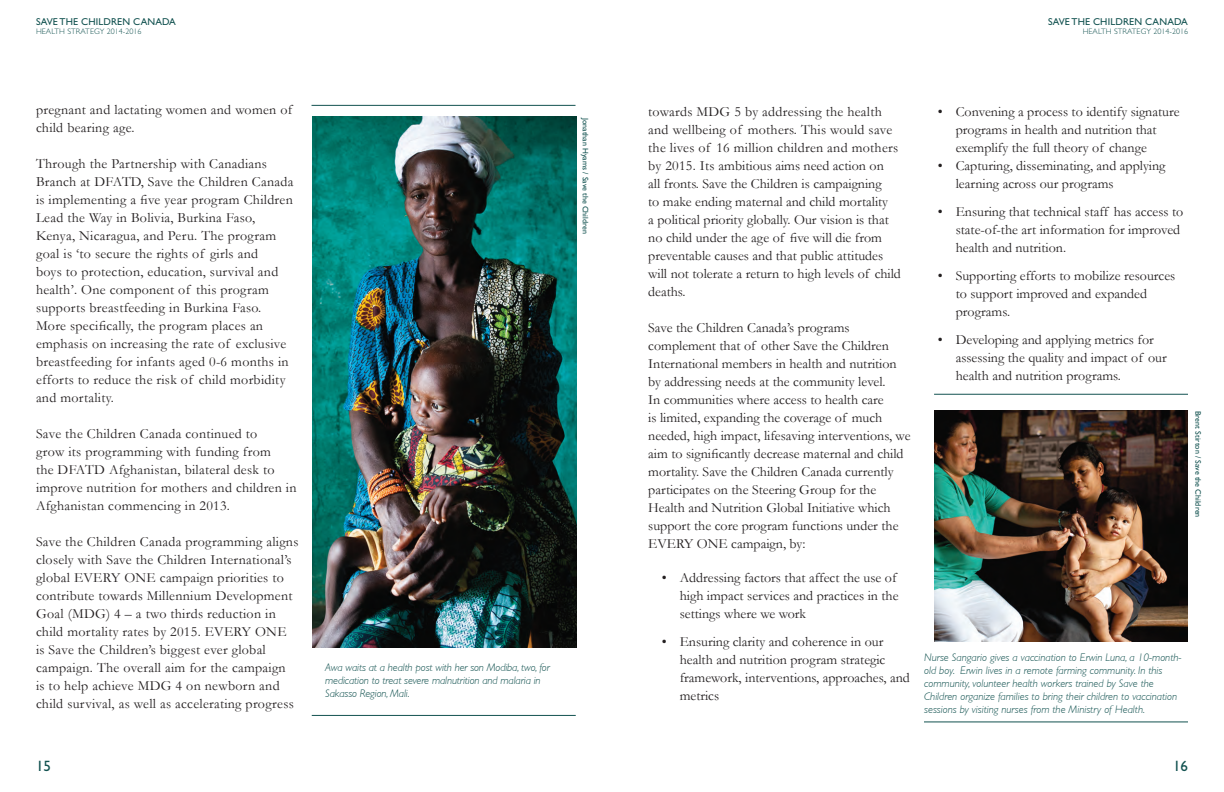
<style>
.page{position:relative;width:1224px;height:792px;background:#fff}
.page>*{position:absolute;margin:0;border:0;box-sizing:border-box;transform-origin:0 0}
.t1{font:15px "Gill Sans";color:#125250}
.t2{font:14px/18px "Garamond";color:#231f20}
.t3{font:14px/18px "Garamond";letter-spacing:.02em;color:#231f20}
.t4{font:italic 300 11px/13.2px "Gill Sans";color:#125250}
.t5{font:10px "Gill Sans";letter-spacing:.015em;color:#125250}
.t6{font:8px "Gill Sans";color:#125250}
.t7{font:300 8px "Gill Sans";letter-spacing:.015em;color:#125250}
</style>
<div class="page">
<hr style="left:312px;top:105px;width:264px;height:1px;background:#125250">
<img style="left:312px;top:117px;width:264px;height:531px">
<img style="left:934px;top:411px;width:254px;height:230px">
<hr style="left:934px;top:394px;width:254px;height:1px;background:#125250">
<hr style="left:924px;top:722px;width:264px;height:1px;background:#125250">
<hr style="left:312px;top:715px;width:264px;height:1px;background:#125250">
<p class="t5" style="left:36px;top:15px;width:141px">SAVE THE CHILDREN CANADA</p>
<p class="t7" style="left:36px;top:27px;width:107px">HEALTH STRATEGY 2014-2016</p>
<p class="t3" style="left:36px;top:101px;width:258px">pregnant and lactating women and women of child bearing age.</p>
<p class="t3" style="left:36px;top:155px;width:259px">Through the Partnership with Canadians Branch at DFATD, Save the Children Canada is implementing a five year program Children Lead the Way in Bolivia, Burkina Faso, Kenya, Nicaragua, and Peru. The program goal is ‘to secure the rights of girls and<br>boys to protection, education, survival and health’. One component of this program supports breastfeeding in Burkina Faso.<br>More specifically, the program places an emphasis on increasing the rate of exclusive breastfeeding for infants aged 0-6 months in efforts to reduce the risk of child morbidity and mortality.</p>
<p class="t3" style="left:36px;top:425px;width:262px">Save the Children Canada continued to<br>grow its programming with funding from<br>the DFATD Afghanistan, bilateral desk to improve nutrition for mothers and children in Afghanistan commencing in 2013.</p>
<p class="t3" style="left:36px;top:533px;width:264px">Save the Children Canada programming aligns closely with Save the Children International’s global EVERY ONE campaign priorities to contribute towards Millennium Development Goal (MDG) 4 – a two thirds reduction in child mortality rates by 2015. EVERY ONE is Save the Children’s biggest ever global campaign. The overall aim for the campaign<br>is to help achieve MDG 4 on newborn and child survival, as well as accelerating progress</p>
<p class="t4" style="left:325px;top:661px;width:226px">Awa waits at a health post with her son Modiba, two, for medication to treat severe malnutrition and malaria in<br>Sakasso Region, Mali.</p>
<p class="t6" style="left:590px;top:118px;width:117px;rotate:90deg">Jonathan Hyams / Save the Children</p>
<p class="t5" style="left:1048px;top:15px;width:141px">SAVE THE CHILDREN CANADA</p>
<p class="t7" style="left:1083px;top:27px;width:107px">HEALTH STRATEGY 2014-2016</p>
<p class="t2" style="left:648px;top:102px;width:254px">towards MDG 5 by addressing the health and wellbeing of mothers. This would save the lives of 16 million children and mothers by 2015. Its ambitious aims need action on<br>all fronts. Save the Children is campaigning<br>to make ending maternal and child mortality<br>a political priority globally. Our vision is that no child under the age of five will die from preventable causes and that public attitudes will not tolerate a return to high levels of child deaths.</p>
<p class="t2" style="left:648px;top:318px;width:264px">Save the Children Canada’s programs complement that of other Save the Children International members in health and nutrition by addressing needs at the community level.<br>In communities where access to health care<br>is limited, expanding the coverage of much needed, high impact, lifesaving interventions, we aim to significantly decrease maternal and child mortality. Save the Children Canada currently participates on the Steering Group for the Health and Nutrition Global Initiative which support the core program functions under the EVERY ONE campaign, by:</p>
<p class="t2" style="left:680px;top:568px;width:220px;text-indent:-18px">• Addressing factors that affect the use of high impact services and practices in the settings where we work</p>
<p class="t2" style="left:680px;top:632px;width:232px;text-indent:-18px">• Ensuring clarity and coherence in our health and nutrition program strategic framework, interventions, approaches, and metrics</p>
<p class="t2" style="left:956px;top:102px;width:225px;text-indent:-18px">• Convening a process to identify signature programs in health and nutrition that exemplify the full theory of change</p>
<p class="t2" style="left:956px;top:156px;width:211px;text-indent:-18px">• Capturing, disseminating, and applying learning across our programs</p>
<p class="t2" style="left:956px;top:202px;width:229px;text-indent:-18px">• Ensuring that technical staff has access to state-of-the art information for improved health and nutrition.</p>
<p class="t2" style="left:956px;top:266px;width:221px;text-indent:-18px">• Supporting efforts to mobilize resources to support improved and expanded programs.</p>
<p class="t2" style="left:956px;top:330px;width:213px;text-indent:-18px">• Developing and applying metrics for assessing the quality and impact of our health and nutrition programs.</p>
<p class="t6" style="left:1203px;top:411px;width:108px;rotate:90deg">Brent Stirton / Save the Children</p>
<p class="t4" style="left:924px;top:650px;width:259px">Nurse Sangario gives a vaccination to Erwin Luna, a 10-month&shy;old boy. Erwin lives in a remote farming community. In this community, volunteer health workers trained by Save the Children organize families to bring their children to vaccination sessions by visiting nurses from the Ministry of Health.</p>
<p class="t1" style="left:36px;top:758px;width:16px">15</p>
<p class="t1" style="left:1173px;top:758px;width:16px">16</p>
</div>
